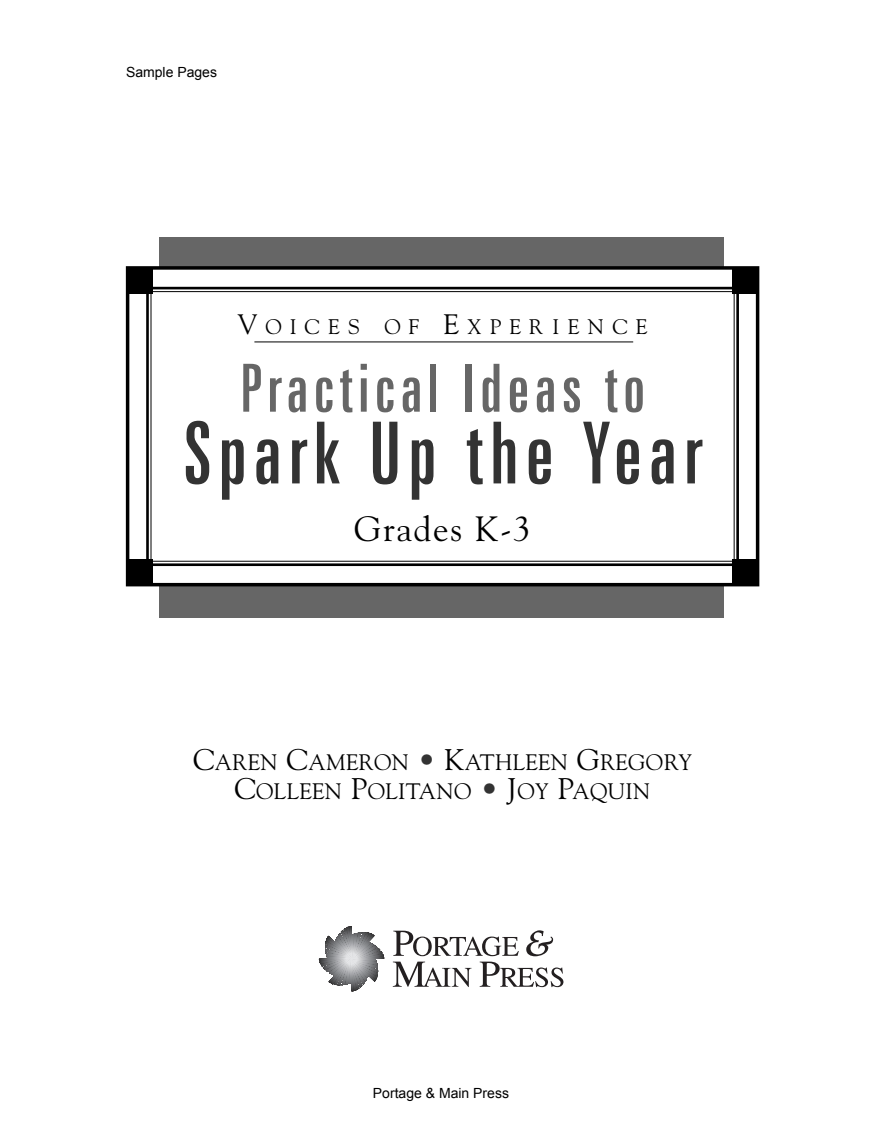
<style>
.page{position:relative;width:882px;height:1134px;background:#fff}
.page>*{position:absolute;margin:0;border:0;box-sizing:border-box;transform-origin:0 0}
.t1{font:extra-condensed 85.75px "Zurich BT";letter-spacing:.07em;color:#333}
.t2{font:extra-condensed 66.5px "Zurich BT";letter-spacing:.07em;color:#666}
.t3{font:35px "Goudy";letter-spacing:.05em;color:#000}
.t4{font:22.4px/28.3px "Goudy";letter-spacing:.015em;color:#000;text-align:center}
.t5{font:21px "Goudy";letter-spacing:.4em;color:#000}
.t6{font:14px "Arial";color:#000}
.s1{font-size:28px}
.s2{font-size:29.75px}
.s3{font-size:29.75px;color:#333}
</style>
<div class="page">
<div style="left:159px;top:237px;width:564px;height:381px;background:#666"></div>
<div style="left:129px;top:270px;width:627px;height:313px;background:#fff"></div>
<div style="left:126px;top:266px;width:633px;height:320px;border:4px solid #000"></div>
<div style="left:128px;top:268px;width:25px;height:26px;background:#000"></div>
<div style="left:128px;top:560px;width:25px;height:25px;background:#000"></div>
<div style="left:732px;top:268px;width:25px;height:26px;background:#000"></div>
<div style="left:732px;top:560px;width:25px;height:25px;background:#000"></div>
<div style="left:146px;top:287px;width:593px;height:279px;border:3px solid #000"></div>
<div style="left:151px;top:291px;width:584px;height:271px;border:1px solid #000"></div>
<hr style="left:254px;top:341px;width:379px;height:1px;background:#000">
<svg style="left:319px;top:926px;width:65px;height:65px"></svg>
<svg style="left:325px;top:932px;width:53px;height:53px"></svg>
<svg style="left:326px;top:934px;width:51px;height:50px"></svg>
<div style="left:327px;top:935px;width:49px;height:48px;background:#717275;border-radius:50%"></div>
<div style="left:328px;top:936px;width:47px;height:46px;background:#76787b;border-radius:50%"></div>
<div style="left:329px;top:936px;width:45px;height:45px;background:#7b7d80;border-radius:50%"></div>
<div style="left:329px;top:937px;width:45px;height:44px;background:#7d7f82;border-radius:50%"></div>
<div style="left:330px;top:938px;width:43px;height:42px;background:#828487;border-radius:50%"></div>
<div style="left:331px;top:938px;width:42px;height:42px;background:#848689;border-radius:50%"></div>
<div style="left:331px;top:939px;width:41px;height:40px;background:#898b8e;border-radius:50%"></div>
<div style="left:332px;top:939px;width:39px;height:39px;background:#8d8f92;border-radius:50%"></div>
<div style="left:333px;top:940px;width:37px;height:37px;background:#939598;border-radius:50%"></div>
<div style="left:333px;top:941px;width:37px;height:36px;background:#95979a;border-radius:50%"></div>
<div style="left:334px;top:941px;width:35px;height:35px;background:#9a9c9f;border-radius:50%"></div>
<div style="left:335px;top:942px;width:34px;height:34px;background:#9c9ea1;border-radius:50%"></div>
<div style="left:335px;top:942px;width:33px;height:34px;background:#9e9fa3;border-radius:50%"></div>
<div style="left:335px;top:942px;width:33px;height:33px;background:#a0a1a5;border-radius:50%"></div>
<div style="left:335px;top:943px;width:33px;height:32px;background:#a1a3a6;border-radius:50%"></div>
<div style="left:336px;top:943px;width:31px;height:31px;background:#a7a8ac;border-radius:50%"></div>
<div style="left:336px;top:944px;width:31px;height:30px;background:#a9aaae;border-radius:50%"></div>
<div style="left:337px;top:944px;width:29px;height:29px;background:#adaeb2;border-radius:50%"></div>
<div style="left:337px;top:945px;width:29px;height:28px;background:#aeafb3;border-radius:50%"></div>
<div style="left:338px;top:945px;width:27px;height:27px;background:#b4b5b8;border-radius:50%"></div>
<div style="left:338px;top:946px;width:27px;height:26px;background:#b5b6ba;border-radius:50%"></div>
<div style="left:339px;top:946px;width:25px;height:25px;background:#babbbe;border-radius:50%"></div>
<div style="left:339px;top:947px;width:25px;height:24px;background:#bbbcbf;border-radius:50%"></div>
<div style="left:340px;top:947px;width:23px;height:23px;background:#c1c2c4;border-radius:50%"></div>
<div style="left:341px;top:948px;width:21px;height:22px;background:#c5c6c8;border-radius:50%"></div>
<div style="left:341px;top:948px;width:21px;height:21px;background:#c8c9cb;border-radius:50%"></div>
<div style="left:342px;top:949px;width:20px;height:20px;background:#cacbcd;border-radius:50%"></div>
<div style="left:342px;top:949px;width:19px;height:19px;background:#cecfd1;border-radius:50%"></div>
<div style="left:343px;top:950px;width:17px;height:18px;background:#d2d3d5;border-radius:50%"></div>
<div style="left:343px;top:950px;width:17px;height:17px;background:#d5d6d8;border-radius:50%"></div>
<div style="left:344px;top:951px;width:16px;height:16px;background:#d7d8da;border-radius:50%"></div>
<div style="left:344px;top:951px;width:15px;height:15px;background:#dbdcde;border-radius:50%"></div>
<div style="left:344px;top:952px;width:15px;height:14px;background:#dcdddf;border-radius:50%"></div>
<div style="left:345px;top:952px;width:13px;height:13px;background:#e2e3e5;border-radius:50%"></div>
<div style="left:346px;top:953px;width:11px;height:12px;background:#e6e7e9;border-radius:50%"></div>
<svg style="left:526px;top:930px;width:27px;height:26px"></svg>
<svg style="left:393px;top:931px;width:126px;height:25px"></svg>
<svg style="left:393px;top:962px;width:79px;height:25px"></svg>
<svg style="left:480px;top:962px;width:83px;height:25px"></svg>
<p class="t6" style="left:126px;top:63px;width:93px">Sample Pages</p>
<p class="t5" style="left:238px;top:318px;width:411px"><span class="s1">V</span>OICES OF <span class="s1">E</span>XPERIENCE</p>
<h2 class="t2" style="left:240px;top:364px;width:407px">Practical Ideas to</h2>
<h1 class="t1" style="left:183px;top:422px;width:521px">Spark Up the Year</h1>
<h3 class="t3" style="left:354px;top:515px;width:178px">Grades K-3</h3>
<p class="t4" style="left:193px;top:750px;width:500px"><span class="s2">C</span>AREN <span class="s2">C</span>AMERON <span class="s3">•</span> <span class="s2">K</span>ATHLEEN <span class="s2">G</span>REGORY<br><span class="s2">C</span>OLLEEN <span class="s2">P</span>OLITANO <span class="s3">•</span> <span class="s2">J</span>OY <span class="s2">P</span>AQUIN</p>
<p class="t6" style="left:373px;top:1084px;width:138px">Portage &amp; Main Press</p>
</div>
